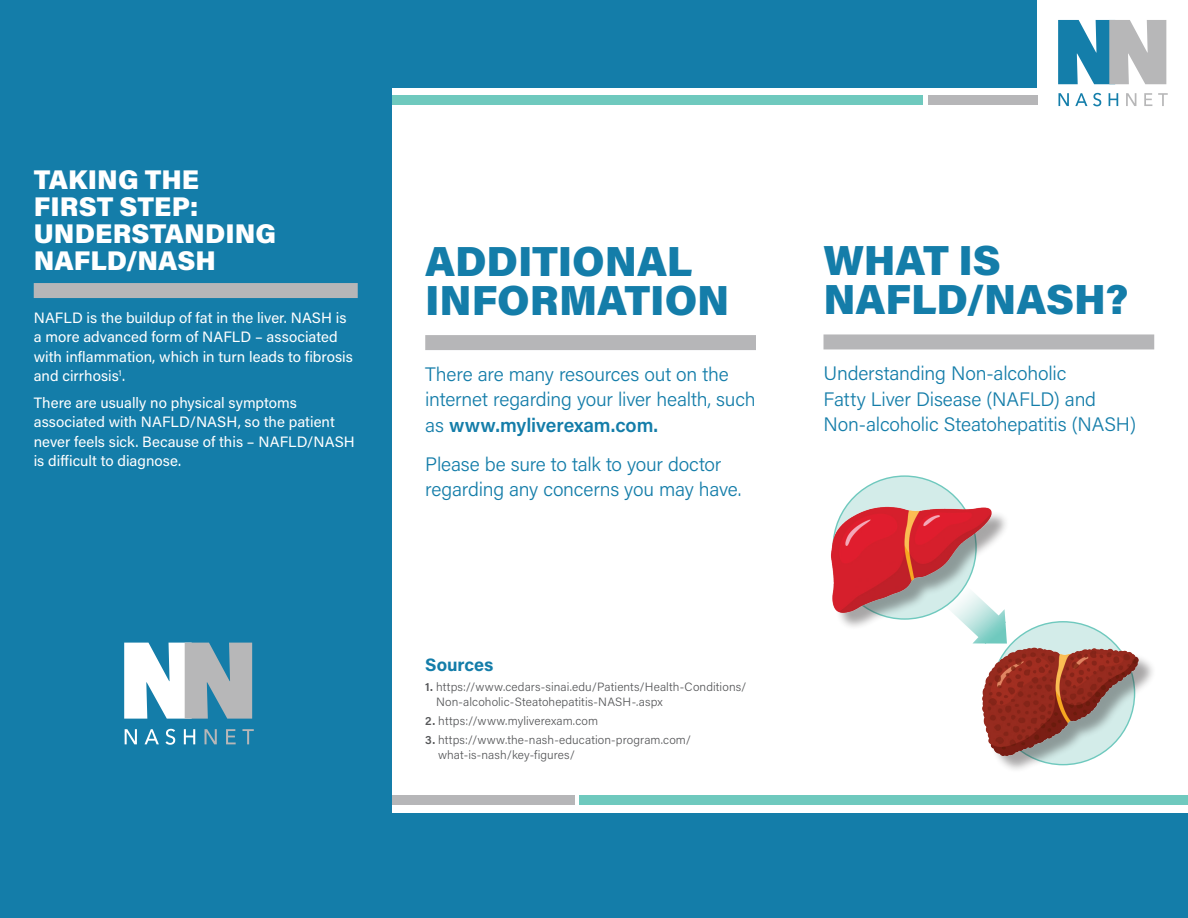
<style>
.page{position:relative;width:1188px;height:918px;background:#fff}
.page>*{position:absolute;margin:0;border:0;box-sizing:border-box;transform-origin:0 0}
.t1{font:900 42px/39px "Acumin Pro";letter-spacing:-.005em;color:#147da9}
.t2{font:900 27px/27px "Acumin Pro";color:#fff}
.t3{font:300 19.5px/25.5px "Acumin Pro";letter-spacing:-.01em;color:#147da9}
.t4{font:700 18px "Acumin Pro";color:#147da9}
.t5{font:15px/19.5px "Acumin Pro";color:#fff}
.t6{font:300 12px/15px "Acumin Pro";letter-spacing:.01em;color:#57585a}
.s1{font-weight:600}
</style>
<div class="page">
<div style="left:824px;top:334px;width:330px;height:15px;background:#b6b6b8"></div>
<svg style="left:1058px;top:20px;width:108px;height:64px;background:#81abbd"></svg>
<svg style="left:1059px;top:93px;width:10px;height:13px"></svg>
<svg style="left:1075px;top:93px;width:12px;height:13px"></svg>
<svg style="left:1093px;top:93px;width:8px;height:13px"></svg>
<svg style="left:1109px;top:93px;width:9px;height:13px"></svg>
<svg style="left:1126px;top:93px;width:10px;height:13px"></svg>
<svg style="left:1144px;top:93px;width:8px;height:13px"></svg>
<svg style="left:1158px;top:93px;width:10px;height:13px"></svg>
<div style="left:392px;top:813px;width:796px;height:105px;background:#147da9"></div>
<div style="left:579px;top:795px;width:609px;height:10px;background:#6fc9be"></div>
<div style="left:928px;top:96px;width:109px;height:9px;background:#b6b6b8"></div>
<div style="left:392px;top:96px;width:531px;height:9px;background:#6fc9be"></div>
<div style="left:392px;top:0;width:645px;height:87px;background:#147da9"></div>
<img style="left:831px;top:482px;width:175px;height:142px">
<img style="left:967px;top:621px;width:186px;height:149px">
<div style="left:425px;top:335px;width:331px;height:15px;background:#b6b6b8"></div>
<div style="left:392px;top:795px;width:183px;height:10px;background:#b6b6b8"></div>
<div style="left:0;top:0;width:392px;height:918px;background:#147da9"></div>
<div style="left:34px;top:283px;width:324px;height:15px;background:#b6b6b8"></div>
<svg style="left:124px;top:643px;width:128px;height:76px;background:#b9cad1"></svg>
<svg style="left:125px;top:729px;width:12px;height:15px"></svg>
<svg style="left:145px;top:729px;width:14px;height:15px"></svg>
<svg style="left:165px;top:729px;width:10px;height:16px"></svg>
<svg style="left:184px;top:729px;width:11px;height:15px"></svg>
<svg style="left:205px;top:729px;width:12px;height:15px"></svg>
<svg style="left:226px;top:729px;width:10px;height:15px"></svg>
<svg style="left:242px;top:729px;width:12px;height:15px"></svg>
<h2 class="t2" style="left:34px;top:164px;width:244px">TAKING THE<br>FIRST STEP:<br>UNDERSTANDING<br>NAFLD/NASH</h2>
<p class="t5" style="left:34px;top:307px;width:321px">NAFLD is the buildup of fat in the liver. NASH is a more advanced form of NAFLD – associated with inflammation, which in turn leads to fibrosis and cirrhosis<sup>1</sup>.</p>
<p class="t5" style="left:34px;top:392px;width:323px">There are usually no physical symptoms associated with NAFLD/NASH, so the patient never feels sick. Because of this – NAFLD/NASH is difficult to diagnose.</p>
<h1 class="t1" style="left:425px;top:240px;width:306px">ADDITIONAL<br>INFORMATION</h1>
<h3 class="t3" style="left:425px;top:361px;width:332px">There are many resources out on the internet regarding your liver health, such as <span class="s1">www.myliverexam.com.</span></h3>
<h3 class="t3" style="left:425px;top:451px;width:318px">Please be sure to talk to your doctor regarding any concerns you may have.</h3>
<p class="t4" style="left:425px;top:652px;width:70px">Sources</p>
<p class="t6" style="left:436px;top:679px;width:312px;text-indent:-11px"><span class="s1">1.</span> https://www.cedars-sinai.edu/Patients/Health-Conditions/<br>Non-alcoholic-Steatohepatitis-NASH-.aspx</p>
<p class="t6" style="left:425px;top:713px;width:174px"><span class="s1">2.</span> https://www.myliverexam.com</p>
<p class="t6" style="left:438px;top:732px;width:255px;text-indent:-13px"><span class="s1">3.</span> https://www.the-nash-education-program.com/ what-is-nash/key-figures/</p>
<h1 class="t1" style="left:824px;top:239px;width:306px">WHAT IS<br>NAFLD/NASH?</h1>
<h3 class="t3" style="left:824px;top:360px;width:314px">Understanding Non-alcoholic<br>Fatty Liver Disease (NAFLD) and<br>Non-alcoholic Steatohepatitis (NASH)</h3>
</div>
